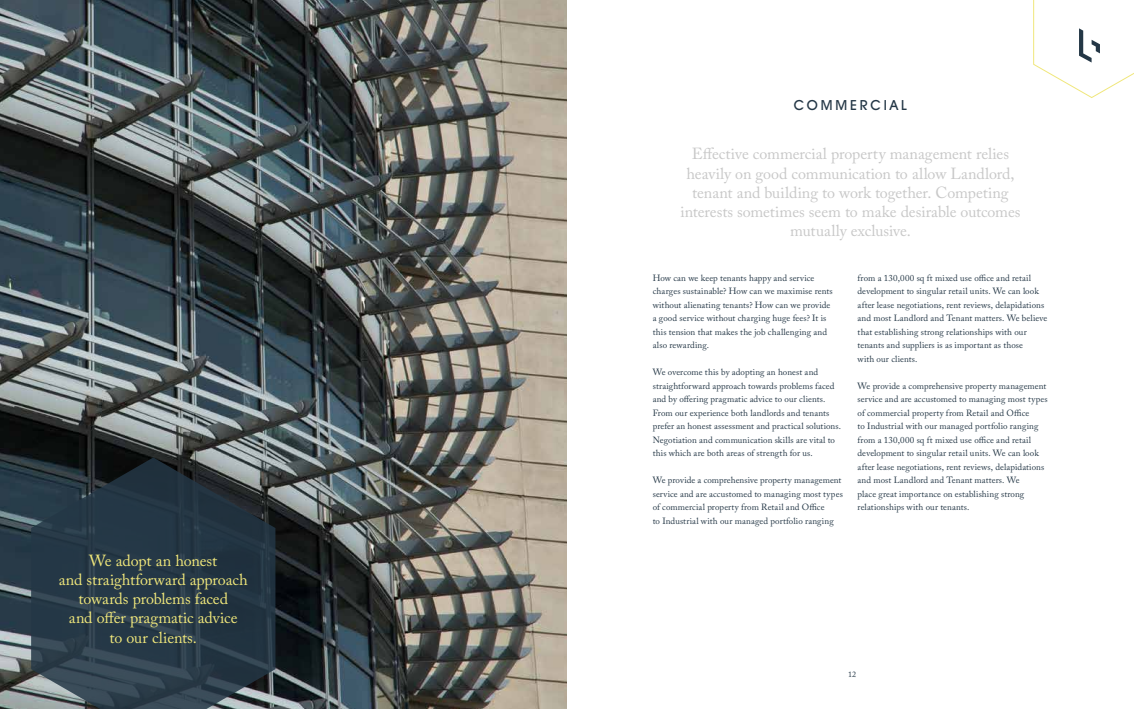
<style>
.page{position:relative;width:1134px;height:709px;background:#fff}
.page>*{position:absolute;margin:0;border:0;box-sizing:border-box;transform-origin:0 0}
.t1{font:16px/19.2px "Adobe Caslon Pro";letter-spacing:-.005em;color:#c8c8c8;text-align:center}
.t2{font:16px/19.2px "Adobe Caslon Pro";letter-spacing:-.005em;color:#f0e77b;text-align:center}
.t3{font:500 14px "Avant Garde IT Cby BT";letter-spacing:.205em;color:#243746}
.t4{font:9px/13.5px "Adobe Caslon Pro";letter-spacing:.01em;color:#243746}
.t5{font:8px "Adobe Caslon Pro";color:#243746}
</style>
<div class="page">
<img style="left:0;top:0;width:567px;height:709px">
<svg style="left:31px;top:457px;width:244px;height:252px;background:#2d3d49"></svg>
<svg style="left:1033px;top:0;width:101px;height:98px"></svg>
<h1 class="t2" style="left:59px;top:550px;width:190px">We adopt an honest<br>and straightforward approach towards problems faced<br>and offer pragmatic advice<br>to our clients.</h1>
<h2 class="t3" style="left:794px;top:96px;width:115px">COMMERCIAL</h2>
<h1 class="t1" style="left:680px;top:144px;width:342px">Effective commercial property management relies heavily on good communication to allow Landlord, tenant and building to work together. Competing interests sometimes seem to make desirable outcomes mutually exclusive.</h1>
<p class="t4" style="left:653px;top:271px;width:181px">How can we keep tenants happy and service charges sustainable? How can we maximise rents without alienating tenants? How can we provide a good service without charging huge fees? It is this tension that makes the job challenging and also rewarding.</p>
<p class="t4" style="left:653px;top:365px;width:190px">We overcome this by adopting an honest and straightforward approach towards problems faced and by offering pragmatic advice to our clients.<br>From our experience both landlords and tenants prefer an honest assessment and practical solutions.<br>Negotiation and communication skills are vital to this which are both areas of strength for us.</p>
<p class="t4" style="left:653px;top:473px;width:192px">We provide a comprehensive property management service and are accustomed to managing most types of commercial property from Retail and Office<br>to Industrial with our managed portfolio ranging</p>
<p class="t4" style="left:857px;top:271px;width:191px">from a 130,000 sq ft mixed use office and retail development to singular retail units. We can look after lease negotiations, rent reviews, delapidations and most Landlord and Tenant matters. We believe that establishing strong relationships with our tenants and suppliers is as important as those<br>with our clients.</p>
<p class="t4" style="left:857px;top:379px;width:192px">We provide a comprehensive property management service and are accustomed to managing most types of commercial property from Retail and Office<br>to Industrial with our managed portfolio ranging from a 130,000 sq ft mixed use office and retail development to singular retail units. We can look after lease negotiations, rent reviews, delapidations and most Landlord and Tenant matters. We<br>place great importance on establishing strong relationships with our tenants.</p>
<p class="t5" style="left:848px;top:669px;width:10px">12</p>
</div>
